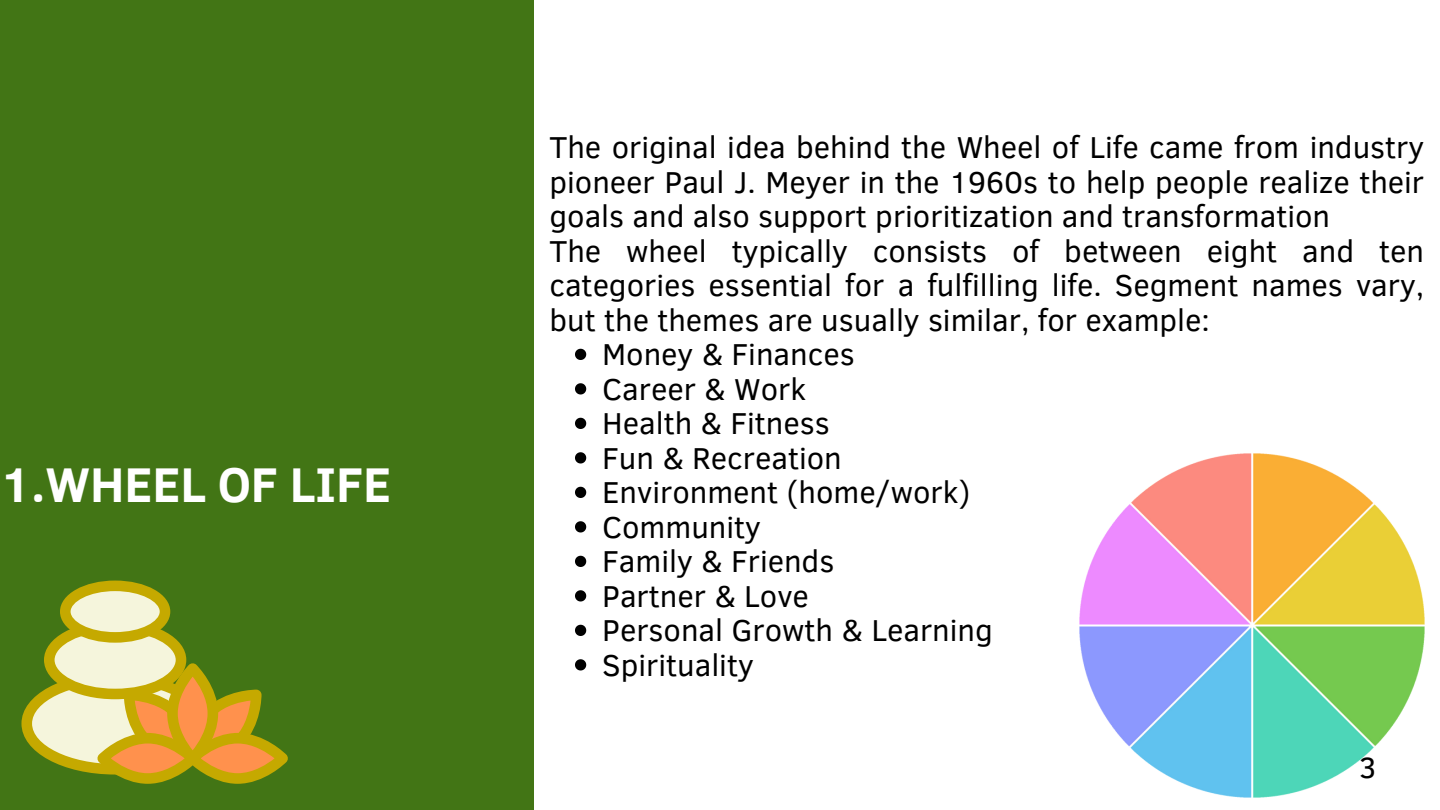
<style>
.page{position:relative;width:1440px;height:810px;background:#fff}
.page>*{position:absolute;margin:0;border:0;box-sizing:border-box;transform-origin:0 0}
.t1{font:700 50px "Clear Sans";color:#fff}
.t2{font:31px/34.5px "Clear Sans";color:#000;text-align:justify}
.t3{font:30px "Clear Sans";color:#000}
</style>
<div class="page">
<div style="left:0;top:0;width:534px;height:810px;background:#427515"></div>
<img style="left:1080px;top:453px;width:344px;height:345px">
<svg style="left:575px;top:349px;width:11px;height:11px"></svg>
<svg style="left:575px;top:383px;width:11px;height:11px"></svg>
<svg style="left:575px;top:418px;width:11px;height:11px"></svg>
<svg style="left:575px;top:452px;width:11px;height:12px"></svg>
<svg style="left:575px;top:487px;width:11px;height:11px"></svg>
<svg style="left:575px;top:521px;width:11px;height:11px"></svg>
<svg style="left:575px;top:556px;width:11px;height:11px"></svg>
<svg style="left:575px;top:590px;width:11px;height:12px"></svg>
<svg style="left:575px;top:625px;width:11px;height:11px"></svg>
<svg style="left:575px;top:659px;width:11px;height:11px"></svg>
<svg style="left:21px;top:581px;width:267px;height:203px"></svg>
<p class="t1" style="left:0;top:449px;width:393px">1.WHEEL OF LIFE</p>
<p class="t2" style="left:549px;top:129px;width:876px">The original idea behind the Wheel of Life came from industry pioneer Paul J. Meyer in the 1960s to help people realize their goals and also support prioritization and transformation</p>
<p class="t2" style="left:549px;top:232px;width:876px">The wheel typically consists of between eight and ten categories essential for a fulfilling life. Segment names vary, but the themes are usually similar, for example:</p>
<p class="t2" style="left:602px;top:336px;width:254px">Money &amp; Finances</p>
<p class="t2" style="left:602px;top:370px;width:206px">Career &amp; Work</p>
<p class="t2" style="left:602px;top:405px;width:229px">Health &amp; Fitness</p>
<p class="t2" style="left:602px;top:439px;width:241px">Fun &amp; Recreation</p>
<p class="t2" style="left:602px;top:474px;width:370px">Environment (home/work)</p>
<p class="t2" style="left:602px;top:508px;width:160px">Community</p>
<p class="t2" style="left:602px;top:543px;width:234px">Family &amp; Friends</p>
<p class="t2" style="left:602px;top:577px;width:208px">Partner &amp; Love</p>
<p class="t2" style="left:602px;top:612px;width:392px">Personal Growth &amp; Learning</p>
<p class="t2" style="left:602px;top:646px;width:153px">Spirituality</p>
<p class="t3" style="left:1359px;top:746px;width:19px">3</p>
</div>
